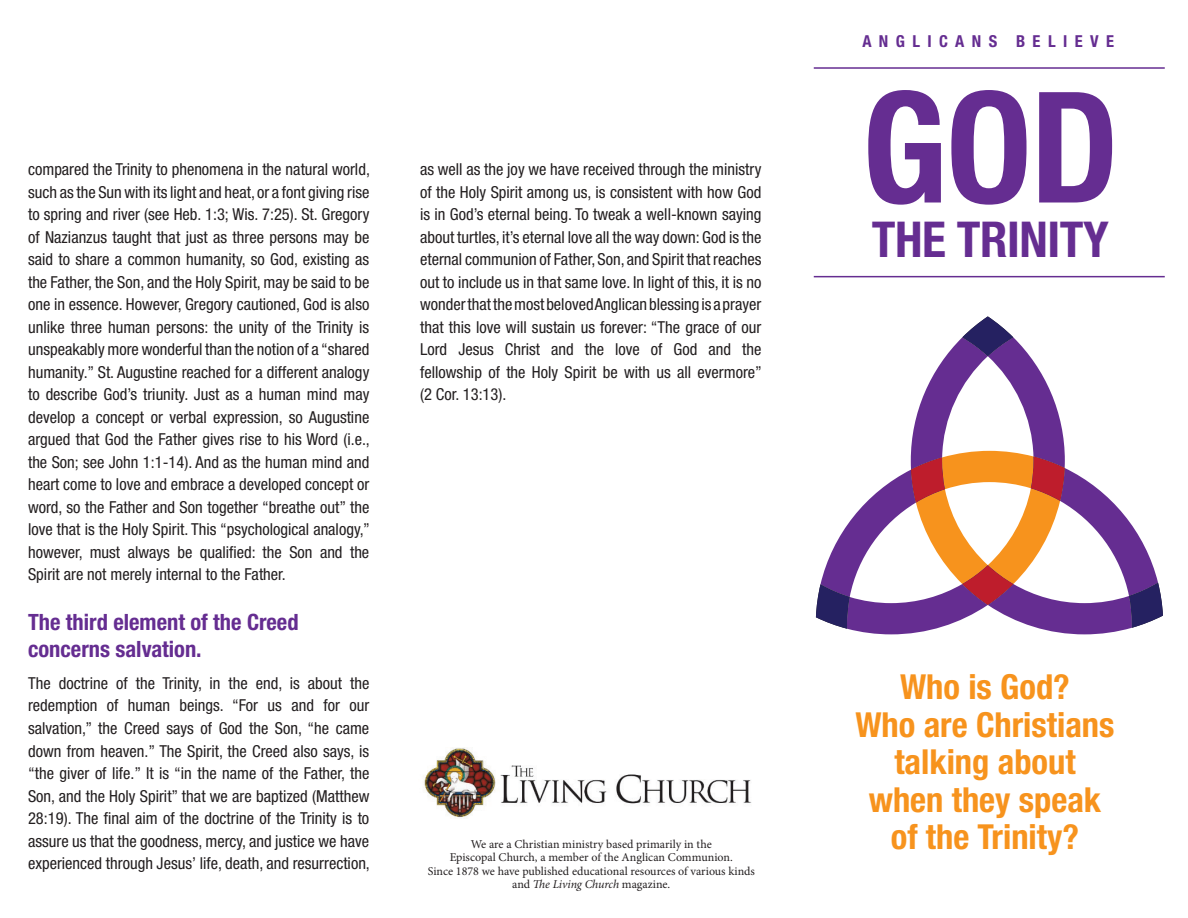
<style>
.page{position:relative;width:1188px;height:918px;background:#fff}
.page>*{position:absolute;margin:0;border:0;box-sizing:border-box;transform-origin:0 0}
.t1{font:700 condensed 154.5px "Helvetica Neue";color:#652d91}
.t2{font:700 condensed 49.5px "Helvetica Neue";letter-spacing:-.01em;color:#652d91}
.t3{font:700 condensed 34.5px/37.5px "Helvetica Neue";color:#f7931d;text-align:center}
.t4{font:700 condensed 22.5px/27px "Helvetica Neue";color:#652d91}
.t5{font:condensed 16.5px/22.5px "Helvetica Neue";color:#231f20;text-align:justify}
.t6{font:700 condensed 16.5px "Helvetica Neue";letter-spacing:.45em;color:#652d91}
.t7{font:12px/13.5px "Minion Pro";color:#231f20;text-align:center}
.s1{font-style:italic}
</style>
<div class="page">
<svg style="left:962px;top:316px;width:51px;height:40px"></svg>
<svg style="left:816px;top:337px;width:347px;height:297px"></svg>
<hr style="left:814px;top:276px;width:351px;height:1px;background:#652d91">
<hr style="left:814px;top:67px;width:351px;height:2px;background:#652d91">
<img style="left:423px;top:747px;width:329px;height:71px">
<p class="t5" style="left:28px;top:158px;width:343px">compared the Trinity to phenomena in the natural world, such as the Sun with its light and heat, or a font giving rise to spring and river (see Heb. 1:3; Wis. 7:25). St. Gregory of Nazianzus taught that just as three persons may be said to share a common humanity, so God, existing as the Father, the Son, and the Holy Spirit, may be said to be one in essence. However, Gregory cautioned, God is also unlike three human persons: the unity of the Trinity is unspeakably more wonderful than the notion of a “shared humanity.” St. Augustine reached for a different analogy to describe God’s triunity. Just as a human mind may develop a concept or verbal expression, so Augustine argued that God the Father gives rise to his Word (i.e., the Son; see John 1:1-14). And as the human mind and heart come to love and embrace a developed concept or word, so the Father and Son together “breathe out” the love that is the Holy Spirit. This “psychological analogy,” however, must always be qualified: the Son and the Spirit are not merely internal to the Father.</p>
<h3 class="t4" style="left:28px;top:608px;width:272px">The third element of the Creed concerns salvation.</h3>
<p class="t5" style="left:28px;top:672px;width:343px">The doctrine of the Trinity, in the end, is about the redemption of human beings. “For us and for our salvation,” the Creed says of God the Son, “he came down from heaven.” The Spirit, the Creed also says, is “the giver of life.” It is “in the name of the Father, the Son, and the Holy Spirit” that we are baptized (Matthew 28:19). The final aim of the doctrine of the Trinity is to assure us that the goodness, mercy, and justice we have experienced through Jesus’ life, death, and resurrection,</p>
<p class="t5" style="left:420px;top:158px;width:343px">as well as the joy we have received through the ministry of the Holy Spirit among us, is consistent with how God is in God’s eternal being. To tweak a well-known saying about turtles, it’s eternal love all the way down: God is the eternal communion of Father, Son, and Spirit that reaches out to include us in that same love. In light of this, it is no wonder that the most beloved Anglican blessing is a prayer that this love will sustain us forever: “The grace of our Lord Jesus Christ and the love of God and the fellowship of the Holy Spirit be with us all evermore” (2 Cor. 13:13).</p>
<p class="t7" style="left:428px;top:837px;width:329px">We are a Christian ministry based primarily in the<br>Episcopal Church, a member of the Anglican Communion.<br>Since 1878 we have published educational resources of various kinds and <span class="s1">The Living Church</span> magazine.</p>
<p class="t6" style="left:862px;top:31px;width:253px">ANGLICANS BELIEVE</p>
<h1 class="t1" style="left:862px;top:54px;width:259px">GOD</h1>
<h2 class="t2" style="left:872px;top:209px;width:238px">THE TRINITY</h2>
<h3 class="t3" style="left:855px;top:668px;width:261px">Who is God?<br>Who are Christians talking about when they speak of the Trinity?</h3>
</div>
